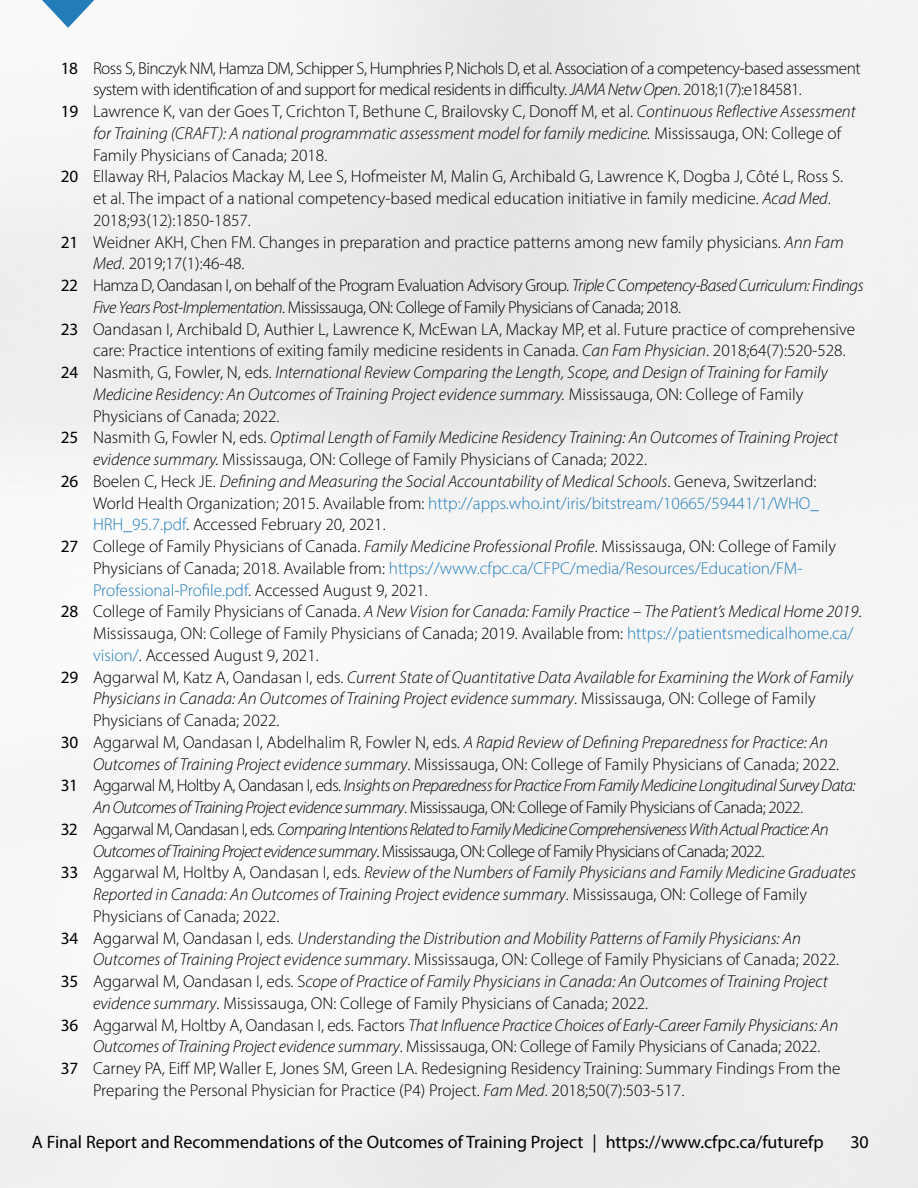
<style>
.page{position:relative;width:918px;height:1188px;background:#fff}
.page>*{position:absolute;margin:0;border:0;box-sizing:border-box;transform-origin:0 0}
.t1{font:18px "Myriad Pro";color:#000}
.t2{font:300 17.25px/21.8px "Myriad Pro";color:#000}
.t3{font:italic 300 17.25px/21.8px "Myriad Pro";color:#000}
.t4{font:300 17.25px/21.8px "Myriad Pro";letter-spacing:-.03em;color:#000}
.t5{font:italic 300 17.25px/21.8px "Myriad Pro";letter-spacing:-.03em;color:#000}
.t6{font:italic 300 17.25px/21.8px "Myriad Pro";letter-spacing:-.04em;color:#000}
.s1{font-weight:400}
.s2{font-style:italic}
.s3{font-weight:400;font-style:normal}
.s4{font-style:normal}
.s5{color:#217cb8}
</style>
<div class="page">
<svg style="left:42px;top:0;width:52px;height:28px"></svg>
<p class="t4" style="left:93px;top:57px;width:769px;text-indent:-32px"><span class="s1">18</span> Ross S, Binczyk NM, Hamza DM, Schipper S, Humphries P, Nichols D, et al. Association of a competency-based assessment system with identification of and support for medical residents in difficulty. <span class="s2">JAMA Netw Open</span>. 2018;1(7):e184581.</p>
<p class="t2" style="left:93px;top:100px;width:764px;text-indent:-32px"><span class="s1">19</span> Lawrence K, van der Goes T, Crichton T, Bethune C, Brailovsky C, Donoff M, et al. <span class="s2">Continuous Reflective Assessment for Training (CRAFT): A national programmatic assessment model for family medicine.</span> Mississauga, ON: College of<br>Family Physicians of Canada; 2018.</p>
<p class="t2" style="left:93px;top:166px;width:752px;text-indent:-32px"><span class="s1">20</span> Ellaway RH, Palacios Mackay M, Lee S, Hofmeister M, Malin G, Archibald G, Lawrence K, Dogba J, Côté L, Ross S. et al. The impact of a national competency-based medical education initiative in family medicine. <span class="s2">Acad Med</span>.<br>2018;93(12):1850-1857.</p>
<p class="t2" style="left:93px;top:231px;width:753px;text-indent:-32px"><span class="s1">21</span> Weidner AKH, Chen FM. Changes in preparation and practice patterns among new family physicians. <span class="s2">Ann Fam<br>Med</span>. 2019;17(1):46-48.</p>
<p class="t4" style="left:93px;top:274px;width:772px;text-indent:-32px"><span class="s1">22</span> Hamza D, Oandasan I, on behalf of the Program Evaluation Advisory Group. <span class="s2">Triple C Competency-Based Curriculum: Findings<br>Five Years Post-Implementation</span>. Mississauga, ON: College of Family Physicians of Canada; 2018.</p>
<p class="t2" style="left:93px;top:318px;width:764px;text-indent:-32px"><span class="s1">23</span> Oandasan I, Archibald D, Authier L, Lawrence K, McEwan LA, Mackay MP, et al. Future practice of comprehensive care: Practice intentions of exiting family medicine residents in Canada. <span class="s2">Can Fam Physician</span>. 2018;64(7):520-528.</p>
<p class="t3" style="left:93px;top:361px;width:736px;text-indent:-32px"><span class="s3">24</span> <span class="s4">Nasmith, G, Fowler, N, eds.</span> International Review Comparing the Length, Scope, and Design of Training for Family<br>Medicine Residency: An Outcomes of Training Project evidence summary. <span class="s4">Mississauga, ON: College of Family<br>Physicians of Canada; 2022.</span></p>
<p class="t3" style="left:93px;top:427px;width:747px;text-indent:-32px"><span class="s3">25</span> <span class="s4">Nasmith G, Fowler N, eds.</span> Optimal Length of Family Medicine Residency Training: An Outcomes of Training Project evidence summary. <span class="s4">Mississauga, ON: College of Family Physicians of Canada; 2022.</span></p>
<p class="t2" style="left:93px;top:470px;width:728px;text-indent:-32px"><span class="s1">26</span> Boelen C, Heck JE. <span class="s2">Defining and Measuring the Social Accountability of Medical Schools</span>. Geneva, Switzerland:<br>World Health Organization; 2015. Available from: <span class="s5">http://apps.who.int/iris/bitstream/10665/59441/1/WHO_<br>HRH_95.7.pdf</span>. Accessed February 20, 2021.</p>
<p class="t2" style="left:93px;top:535px;width:745px;text-indent:-32px"><span class="s1">27</span> College of Family Physicians of Canada. <span class="s2">Family Medicine Professional Profile</span>. Mississauga, ON: College of Family<br>Physicians of Canada; 2018. Available from: <span class="s5">https://www.cfpc.ca/CFPC/media/Resources/Education/FM-<br>Professional-Profile.pdf</span>. Accessed August 9, 2021.</p>
<p class="t2" style="left:93px;top:601px;width:770px;text-indent:-32px"><span class="s1">28</span> College of Family Physicians of Canada. <span class="s2">A New Vision for Canada: Family Practice – The Patient’s Medical Home 2019</span>.<br>Mississauga, ON: College of Family Physicians of Canada; 2019. Available from: <span class="s5">https://patientsmedicalhome.ca/ vision/</span>. Accessed August 9, 2021.</p>
<p class="t3" style="left:93px;top:666px;width:762px;text-indent:-32px"><span class="s3">29</span> <span class="s4">Aggarwal M, Katz A, Oandasan I, eds.</span> Current State of Quantitative Data Available for Examining the Work of Family<br>Physicians in Canada: An Outcomes of Training Project evidence summary<span class="s4">. Mississauga, ON: College of Family<br>Physicians of Canada; 2022.</span></p>
<p class="t2" style="left:93px;top:731px;width:748px;text-indent:-32px"><span class="s1">30</span> Aggarwal M, Oandasan I, Abdelhalim R, Fowler N, eds. <span class="s2">A Rapid Review of Defining Preparedness for Practice: An<br>Outcomes of Training Project evidence summary</span>. Mississauga, ON: College of Family Physicians of Canada; 2022.</p>
<p class="t5" style="left:93px;top:775px;width:764px;text-indent:-32px"><span class="s3">31</span> <span class="s4">Aggarwal M, Holtby A, Oandasan I, eds.</span> Insights on Preparedness for Practice From Family Medicine Longitudinal Survey Data:<br>An Outcomes of Training Project evidence summary<span class="s4">. Mississauga, ON: College of Family Physicians of Canada; 2022.</span></p>
<p class="t6" style="left:93px;top:818px;width:737px;text-indent:-32px"><span class="s3">32</span> <span class="s4">Aggarwal M, Oandasan I, eds.</span> Comparing Intentions Related to Family Medicine Comprehensiveness With Actual Practice: An<br>Outcomes of Training Project evidence summary<span class="s4">. Mississauga, ON: College of Family Physicians of Canada; 2022.</span></p>
<p class="t3" style="left:93px;top:862px;width:765px;text-indent:-32px"><span class="s3">33</span> <span class="s4">Aggarwal M, Holtby A, Oandasan I, eds.</span> Review of the Numbers of Family Physicians and Family Medicine Graduates<br>Reported in Canada: An Outcomes of Training Project evidence summary<span class="s4">. Mississauga, ON: College of Family<br>Physicians of Canada; 2022.</span></p>
<p class="t3" style="left:93px;top:927px;width:748px;text-indent:-32px"><span class="s3">34</span> <span class="s4">Aggarwal M, Oandasan I, eds.</span> Understanding the Distribution and Mobility Patterns of Family Physicians: An<br>Outcomes of Training Project evidence summary<span class="s4">. Mississauga, ON: College of Family Physicians of Canada; 2022.</span></p>
<p class="t3" style="left:93px;top:970px;width:736px;text-indent:-32px"><span class="s3">35</span> <span class="s4">Aggarwal M, Oandasan I, eds. S</span>cope of Practice of Family Physicians in Canada: An Outcomes of Training Project evidence summary<span class="s4">. Mississauga, ON: College of Family Physicians of Canada; 2022.</span></p>
<p class="t3" style="left:93px;top:1014px;width:747px;text-indent:-32px"><span class="s3">36</span> <span class="s4">Aggarwal M, Holtby A, Oandasan I, eds. Factors</span> That Influence Practice Choices of Early-Career Family Physicians: An<br>Outcomes of Training Project evidence summary<span class="s4">. Mississauga, ON: College of Family Physicians of Canada; 2022.</span></p>
<p class="t2" style="left:93px;top:1057px;width:749px;text-indent:-32px"><span class="s1">37</span> Carney PA, Eiff MP, Waller E, Jones SM, Green LA. Redesigning Residency Training: Summary Findings From the<br>Preparing the Personal Physician for Practice (P4) Project. <span class="s2">Fam Med</span>. 2018;50(7):503-517.</p>
<p class="t1" style="left:32px;top:1130px;width:793px">A Final Report and Recommendations of the Outcomes of Training Project | https://www.cfpc.ca/futurefp</p>
<p class="t1" style="left:850px;top:1130px;width:20px">30</p>
</div>
